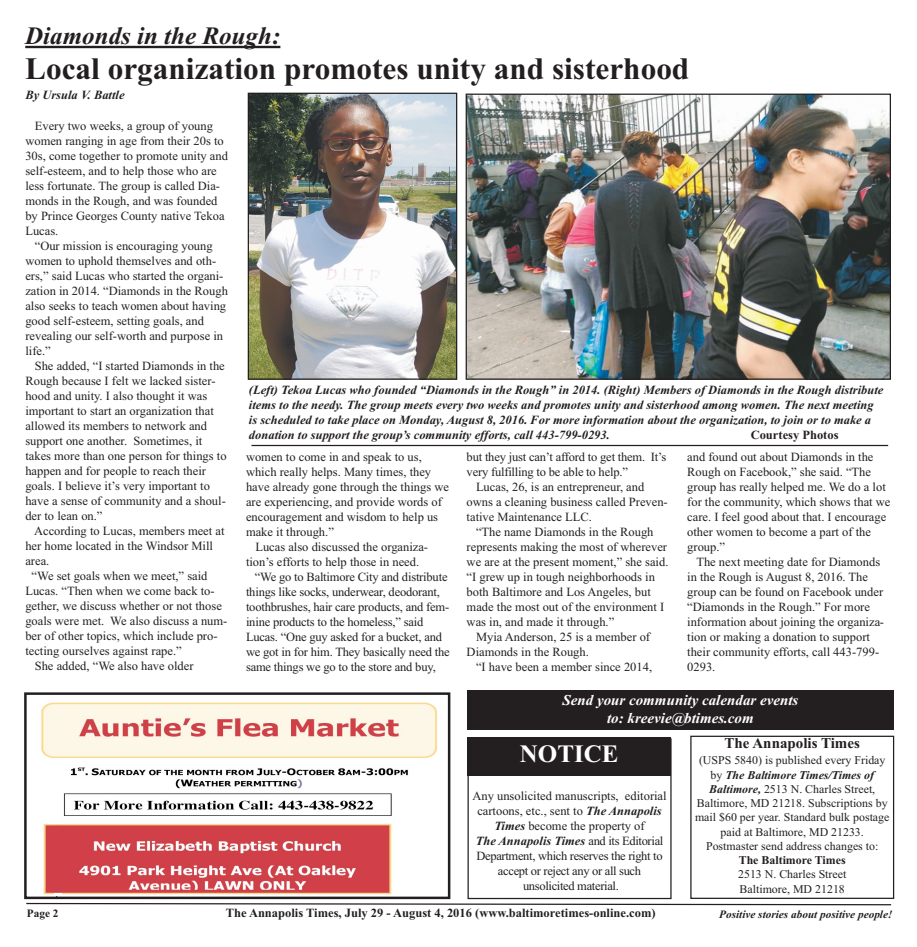
<style>
.page{position:relative;width:917px;height:947px;background:#fff}
.page>*{position:absolute;margin:0;border:0;box-sizing:border-box;transform-origin:0 0}
.t1{font:700 31.25px "Times New Roman";color:#231f20}
.t2{font:italic 700 25px "Times New Roman";color:#231f20}
.t3{font:700 25px "Times New Roman";color:#fff}
.t4{font:italic 700 15px/18px "Times New Roman";color:#fff;text-align:center}
.t5{font:700 15px "Times New Roman";color:#231f20}
.t6{font:12.5px "Times New Roman";color:#231f20}
.t7{font:italic 700 12.5px/15px "Times New Roman";color:#231f20}
.t8{font:12.5px/15px "Times New Roman";letter-spacing:-.025em;color:#231f20;text-align:center}
.t9{font:700 12.5px "Times New Roman";color:#231f20}
.t10{font:11.88px/14.2px "Times New Roman";color:#231f20;text-align:center}
.t11{font:italic 700 11.25px "Times New Roman";color:#231f20}
.t12{font:700 11.25px "Times New Roman";color:#231f20}
.s1{font-weight:700;font-style:italic}
.s2{font-weight:700}
</style>
<div class="page">
<svg style="left:26px;top:902px;width:866px;height:4px"></svg>
<hr style="left:25px;top:46px;width:255px;height:2px;background:#231f20">
<div style="left:467px;top:690px;width:426px;height:40px;background:#231f20"></div>
<img style="left:41px;top:702px;width:397px;height:193px">
<div style="left:24px;top:692px;width:426px;height:207px;border:2px solid #231f20"></div>
<img style="left:250px;top:95px;width:205px;height:283px">
<div style="left:248px;top:93px;width:209px;height:287px;border:1px solid #231f20"></div>
<img style="left:467px;top:96px;width:421px;height:282px">
<div style="left:465px;top:94px;width:425px;height:286px;border:1px solid #231f20"></div>
<div style="left:49px;top:815px;width:13px;height:8px;background:#fff"></div>
<svg style="left:54px;top:893px;width:8px;height:2px"></svg>
<hr style="left:251px;top:445px;width:636px;height:1px;background:#231f20">
<div style="left:690px;top:736px;width:203px;height:163px;border:1px solid #231f20"></div>
<div style="left:467px;top:738px;width:204px;height:161px;border:1px solid #231f20"></div>
<div style="left:467px;top:737px;width:204px;height:38px;background:#231f20"></div>
<p class="t2" style="left:25px;top:27px;width:256px">Diamonds in the Rough:</p>
<p class="t1" style="left:25px;top:58px;width:665px">Local organization promotes unity and sisterhood</p>
<p class="t7" style="left:25px;top:89px;width:101px">By Ursula V. Battle</p>
<p class="t6" style="left:35px;top:121px;width:180px">Every two weeks, a group of young</p>
<p class="t6" style="left:25px;top:136px;width:200px">women ranging in age from their 20s to</p>
<p class="t6" style="left:25px;top:151px;width:204px">30s, come together to promote unity and</p>
<p class="t6" style="left:25px;top:166px;width:193px">self-esteem, and to help those who are</p>
<p class="t6" style="left:25px;top:181px;width:196px">less fortunate. The group is called Dia-</p>
<p class="t6" style="left:25px;top:196px;width:194px">monds in the Rough, and was founded</p>
<p class="t6" style="left:25px;top:211px;width:200px">by Prince Georges County native Tekoa</p>
<p class="t6" style="left:25px;top:226px;width:34px">Lucas.</p>
<p class="t6" style="left:35px;top:241px;width:179px">“Our mission is encouraging young</p>
<p class="t6" style="left:25px;top:256px;width:192px">women to uphold themselves and oth-</p>
<p class="t6" style="left:25px;top:271px;width:199px">ers,” said Lucas who started the organi-</p>
<p class="t6" style="left:25px;top:286px;width:204px">zation in 2014. “Diamonds in the Rough</p>
<p class="t6" style="left:25px;top:301px;width:202px">also seeks to teach women about having</p>
<p class="t6" style="left:25px;top:316px;width:180px">good self-esteem, setting goals, and</p>
<p class="t6" style="left:25px;top:331px;width:199px">revealing our self-worth and purpose in</p>
<p class="t6" style="left:25px;top:346px;width:27px">life.”</p>
<p class="t6" style="left:35px;top:361px;width:191px">She added, “I started Diamonds in the</p>
<p class="t6" style="left:25px;top:376px;width:191px">Rough because I felt we lacked sister-</p>
<p class="t6" style="left:25px;top:391px;width:183px">hood and unity. I also thought it was</p>
<p class="t6" style="left:25px;top:406px;width:190px">important to start an organization that</p>
<p class="t6" style="left:25px;top:421px;width:183px">allowed its members to network and</p>
<p class="t6" style="left:25px;top:436px;width:178px">support one another. Sometimes, it</p>
<p class="t6" style="left:25px;top:451px;width:203px">takes more than one person for things to</p>
<p class="t6" style="left:25px;top:466px;width:182px">happen and for people to reach their</p>
<p class="t6" style="left:25px;top:481px;width:186px">goals. I believe it’s very important to</p>
<p class="t6" style="left:25px;top:496px;width:202px">have a sense of community and a shoul-</p>
<p class="t6" style="left:25px;top:511px;width:79px">der to lean on.”</p>
<p class="t6" style="left:34px;top:526px;width:192px">According to Lucas, members meet at</p>
<p class="t6" style="left:25px;top:541px;width:189px">her home located in the Windsor Mill</p>
<p class="t6" style="left:25px;top:556px;width:25px">area.</p>
<p class="t6" style="left:32px;top:571px;width:177px">“We set goals when we meet,” said</p>
<p class="t6" style="left:25px;top:586px;width:191px">Lucas. “Then when we come back to-</p>
<p class="t6" style="left:25px;top:601px;width:198px">gether, we discuss whether or not those</p>
<p class="t6" style="left:25px;top:616px;width:203px">goals were met. We also discuss a num-</p>
<p class="t6" style="left:25px;top:631px;width:193px">ber of other topics, which include pro-</p>
<p class="t6" style="left:25px;top:646px;width:158px">tecting ourselves against rape.”</p>
<p class="t6" style="left:35px;top:661px;width:160px">She added, “We also have older</p>
<p class="t7" style="left:249px;top:384px;width:636px">(Left) Tekoa Lucas who founded “Diamonds in the Rough” in 2014. (Right) Members of Diamonds in the Rough distribute items to the needy. The group meets every two weeks and promotes unity and sisterhood among women. The next meeting is scheduled to take place on Monday, August 8, 2016. For more information about the organization, to join or to make a donation to support the group’s community efforts, call 443-799-0293.</p>
<p class="t9" style="left:750px;top:431px;width:89px">Courtesy Photos</p>
<p class="t6" style="left:246px;top:452px;width:177px">women to come in and speak to us,</p>
<p class="t6" style="left:246px;top:467px;width:187px">which really helps. Many times, they</p>
<p class="t6" style="left:246px;top:482px;width:204px">have already gone through the things we</p>
<p class="t6" style="left:246px;top:497px;width:197px">are experiencing, and provide words of</p>
<p class="t6" style="left:246px;top:512px;width:193px">encouragement and wisdom to help us</p>
<p class="t6" style="left:246px;top:527px;width:89px">make it through.”</p>
<p class="t6" style="left:255px;top:542px;width:174px">Lucas also discussed the organiza-</p>
<p class="t6" style="left:246px;top:557px;width:175px">tion’s efforts to help those in need.</p>
<p class="t6" style="left:255px;top:572px;width:194px">“We go to Baltimore City and distribute</p>
<p class="t6" style="left:246px;top:587px;width:195px">things like socks, underwear, deodorant,</p>
<p class="t6" style="left:246px;top:602px;width:205px">toothbrushes, hair care products, and fem-</p>
<p class="t6" style="left:246px;top:617px;width:179px">inine products to the homeless,” said</p>
<p class="t6" style="left:246px;top:632px;width:197px">Lucas. “One guy asked for a bucket, and</p>
<p class="t6" style="left:246px;top:647px;width:205px">we got in for him. They basically need the</p>
<p class="t6" style="left:246px;top:662px;width:191px">same things we go to the store and buy,</p>
<p class="t6" style="left:466px;top:452px;width:201px">but they just can’t afford to get them. It’s</p>
<p class="t6" style="left:466px;top:467px;width:163px">very fulfilling to be able to help.”</p>
<p class="t6" style="left:476px;top:482px;width:170px">Lucas, 26, is an entrepreneur, and</p>
<p class="t6" style="left:466px;top:497px;width:202px">owns a cleaning business called Preven-</p>
<p class="t6" style="left:466px;top:512px;width:127px">tative Maintenance LLC.</p>
<p class="t6" style="left:476px;top:527px;width:179px">“The name Diamonds in the Rough</p>
<p class="t6" style="left:466px;top:542px;width:202px">represents making the most of wherever</p>
<p class="t6" style="left:466px;top:557px;width:203px">we are at the present moment,” she said.</p>
<p class="t6" style="left:466px;top:572px;width:190px">“I grew up in tough neighborhoods in</p>
<p class="t6" style="left:466px;top:587px;width:186px">both Baltimore and Los Angeles, but</p>
<p class="t6" style="left:466px;top:602px;width:199px">made the most out of the environment I</p>
<p class="t6" style="left:466px;top:617px;width:149px">was in, and made it through.”</p>
<p class="t6" style="left:476px;top:632px;width:175px">Myia Anderson, 25 is a member of</p>
<p class="t6" style="left:466px;top:647px;width:124px">Diamonds in the Rough.</p>
<p class="t6" style="left:476px;top:662px;width:177px">“I have been a member since 2014,</p>
<p class="t6" style="left:687px;top:452px;width:188px">and found out about Diamonds in the</p>
<p class="t6" style="left:687px;top:467px;width:185px">Rough on Facebook,” she said. “The</p>
<p class="t6" style="left:687px;top:482px;width:200px">group has really helped me. We do a lot</p>
<p class="t6" style="left:687px;top:497px;width:204px">for the community, which shows that we</p>
<p class="t6" style="left:687px;top:512px;width:200px">care. I feel good about that. I encourage</p>
<p class="t6" style="left:687px;top:527px;width:185px">other women to become a part of the</p>
<p class="t6" style="left:687px;top:542px;width:39px">group.”</p>
<p class="t6" style="left:696px;top:557px;width:185px">The next meeting date for Diamonds</p>
<p class="t6" style="left:687px;top:572px;width:182px">in the Rough is August 8, 2016. The</p>
<p class="t6" style="left:687px;top:587px;width:197px">group can be found on Facebook under</p>
<p class="t6" style="left:687px;top:602px;width:184px">“Diamonds in the Rough.” For more</p>
<p class="t6" style="left:687px;top:617px;width:198px">information about joining the organiza-</p>
<p class="t6" style="left:687px;top:632px;width:184px">tion or making a donation to support</p>
<p class="t6" style="left:687px;top:647px;width:193px">their community efforts, call 443-799-</p>
<p class="t6" style="left:687px;top:662px;width:30px">0293.</p>
<p class="t4" style="left:562px;top:692px;width:237px">Send your community calendar events to: kreevie@btimes.com</p>
<p class="t3" style="left:519px;top:745px;width:100px">NOTICE</p>
<p class="t8" style="left:472px;top:789px;width:196px">Any unsolicited manuscripts, editorial cartoons, etc., sent to <span class="s1">The Annapolis Times</span> become the property of<br><span class="s1">The Annapolis Times</span> and its Editorial Department, which reserves the right to accept or reject any or all such unsolicited material.</p>
<p class="t5" style="left:724px;top:738px;width:137px">The Annapolis Times</p>
<p class="t10" style="left:694px;top:754px;width:196px">(USPS 5840) is published every Friday by <span class="s1">The Baltimore Times/Times of<br>Baltimore,</span> 2513 N. Charles Street,<br>Baltimore, MD 21218. Subscriptions by mail $60 per year. Standard bulk postage paid at Baltimore, MD 21233.<br>Postmaster send address changes to:<br><span class="s2">The Baltimore Times<br></span>2513 N. Charles Street<br>Baltimore, MD 21218</p>
<p class="t12" style="left:27px;top:910px;width:33px">Page 2</p>
<p class="t9" style="left:226px;top:909px;width:431px">The Annapolis Times, July 29 - August 4, 2016 (www.baltimoretimes-online.com)</p>
<p class="t11" style="left:719px;top:910px;width:175px">Positive stories about positive people!</p>
</div>
